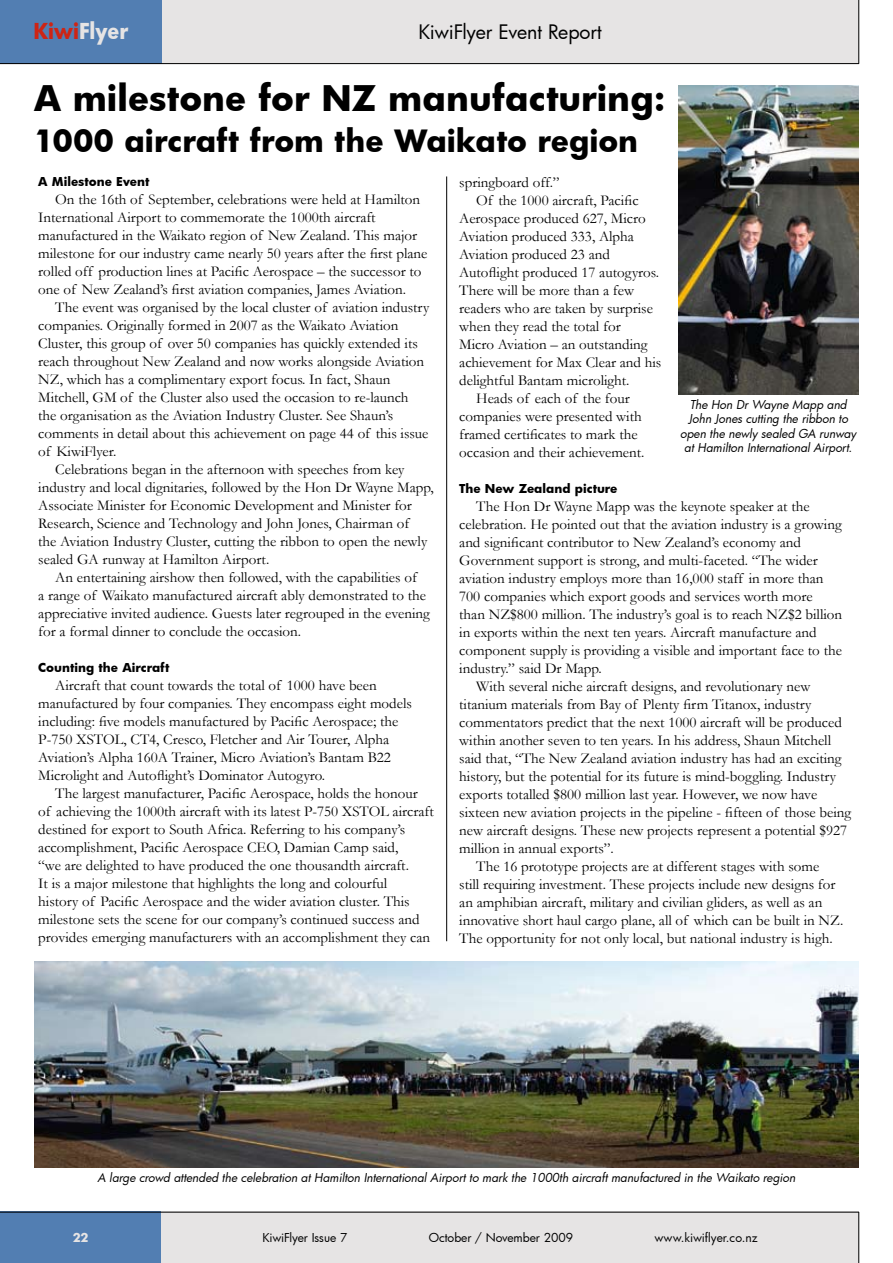
<style>
.page{position:relative;width:893px;height:1263px;background:#fff}
.page>*{position:absolute;margin:0;border:0;box-sizing:border-box;transform-origin:0 0}
.t1{font:700 34.5px "Futura";color:#000}
.t2{font:700 30px "Futura";color:#000}
.t3{font:700 21.45px "Futura";letter-spacing:-.005em;color:#e6e4e4;scale:.91 1}
.t4{font:19.5px "Futura";letter-spacing:-.015em;color:#000}
.t5{font:15px/18px "Garamond";color:#000}
.t6{font:italic 12px/14.4px "Futura";color:#000;text-align:center}
.t7{font:12px "Futura";letter-spacing:-.005em;color:#000}
.t8{font:700 12px "Futura";color:#000}
.t9{font:700 12px "Futura";color:#e6e4e4}
.s1{color:#ce2414}
</style>
<div class="page">
<div style="left:0;top:1212px;width:162px;height:51px;background:#527eb2"></div>
<div style="left:162px;top:1212px;width:697px;height:51px;background:#e6e4e4"></div>
<hr style="left:0;top:1212px;width:859px;height:1px;background:#000">
<hr style="left:858px;top:1212px;width:1px;height:51px;background:#000">
<div style="left:162px;top:0;width:697px;height:64px;background:#e6e4e4"></div>
<div style="left:0;top:0;width:162px;height:64px;background:#527eb2"></div>
<hr style="left:0;top:63px;width:859px;height:1px;background:#000">
<hr style="left:858px;top:0;width:1px;height:64px;background:#000">
<hr style="left:446px;top:176px;width:1px;height:765px;background:#000">
<img style="left:679px;top:85px;width:180px;height:310px">
<img style="left:34px;top:961px;width:825px;height:207px">
<h3 class="t3" style="left:33px;top:16px;width:106px"><span class="s1">Kiwi</span>Flyer</h3>
<h3 class="t4" style="left:419px;top:19px;width:185px">KiwiFlyer Event Report</h3>
<h1 class="t1" style="left:34px;top:74px;width:633px">A milestone for NZ manufacturing:</h1>
<h2 class="t2" style="left:34px;top:119px;width:606px">1000 aircraft from the Waikato region</h2>
<p class="t8" style="left:38px;top:173px;width:113px">A Milestone Event</p>
<p class="t5" style="left:38px;top:190px;width:391px;text-indent:17px">On the 16th of September, celebrations were held at Hamilton International Airport to commemorate the 1000th aircraft manufactured in the Waikato region of New Zealand. This major milestone for our industry came nearly 50 years after the first plane rolled off production lines at Pacific Aerospace – the successor to one of New Zealand’s first aviation companies, James Aviation.</p>
<p class="t5" style="left:55px;top:298px;width:376px">The event was organised by the local cluster of aviation industry</p>
<p class="t5" style="left:38px;top:316px;width:362px">companies. Originally formed in 2007 as the Waikato Aviation</p>
<p class="t5" style="left:38px;top:334px;width:381px">Cluster, this group of over 50 companies has quickly extended its</p>
<p class="t5" style="left:38px;top:352px;width:387px">reach throughout New Zealand and now works alongside Aviation</p>
<p class="t5" style="left:38px;top:370px;width:354px">NZ, which has a complimentary export focus. In fact, Shaun</p>
<p class="t5" style="left:38px;top:388px;width:372px">Mitchell, GM of the Cluster also used the occasion to re-launch</p>
<p class="t5" style="left:38px;top:406px;width:356px">the organisation as the Aviation Industry Cluster. See Shaun’s</p>
<p class="t5" style="left:38px;top:424px;width:392px">comments in detail about this achievement on page 44 of this issue</p>
<p class="t5" style="left:38px;top:442px;width:80px">of KiwiFlyer.</p>
<p class="t5" style="left:55px;top:460px;width:351px">Celebrations began in the afternoon with speeches from key</p>
<p class="t5" style="left:38px;top:478px;width:397px">industry and local dignitaries, followed by the Hon Dr Wayne Mapp,</p>
<p class="t5" style="left:38px;top:496px;width:375px">Associate Minister for Economic Development and Minister for</p>
<p class="t5" style="left:38px;top:514px;width:373px">Research, Science and Technology and John Jones, Chairman of</p>
<p class="t5" style="left:38px;top:532px;width:391px">the Aviation Industry Cluster, cutting the ribbon to open the newly</p>
<p class="t5" style="left:38px;top:550px;width:233px">sealed GA runway at Hamilton Airport.</p>
<p class="t5" style="left:55px;top:568px;width:363px">An entertaining airshow then followed, with the capabilities of</p>
<p class="t5" style="left:38px;top:586px;width:389px">a range of Waikato manufactured aircraft ably demonstrated to the</p>
<p class="t5" style="left:38px;top:604px;width:393px">appreciative invited audience. Guests later regrouped in the evening</p>
<p class="t5" style="left:38px;top:622px;width:264px">for a formal dinner to conclude the occasion.</p>
<p class="t8" style="left:38px;top:659px;width:133px">Counting the Aircraft</p>
<p class="t5" style="left:38px;top:676px;width:375px;text-indent:17px">Aircraft that count towards the total of 1000 have been manufactured by four companies. They encompass eight models including: five models manufactured by Pacific Aerospace; the P-750 XSTOL, CT4, Cresco, Fletcher and Air Tourer, Alpha Aviation’s Alpha 160A Trainer, Micro Aviation’s Bantam B22<br>Microlight and Autoflight’s Dominator Autogyro.</p>
<p class="t5" style="left:38px;top:784px;width:397px;text-indent:17px">The largest manufacturer, Pacific Aerospace, holds the honour of achieving the 1000th aircraft with its latest P-750 XSTOL aircraft destined for export to South Africa. Referring to his company’s accomplishment, Pacific Aerospace CEO, Damian Camp said,<br>“we are delighted to have produced the one thousandth aircraft.<br>It is a major milestone that highlights the long and colourful<br>history of Pacific Aerospace and the wider aviation cluster. This milestone sets the scene for our company’s continued success and provides emerging manufacturers with an accomplishment they can</p>
<p class="t5" style="left:459px;top:173px;width:102px">springboard off.”</p>
<p class="t5" style="left:476px;top:191px;width:164px">Of the 1000 aircraft, Pacific</p>
<p class="t5" style="left:459px;top:209px;width:188px">Aerospace produced 627, Micro</p>
<p class="t5" style="left:459px;top:227px;width:176px">Aviation produced 333, Alpha</p>
<p class="t5" style="left:459px;top:245px;width:152px">Aviation produced 23 and</p>
<p class="t5" style="left:459px;top:263px;width:201px">Autoflight produced 17 autogyros.</p>
<p class="t5" style="left:459px;top:281px;width:176px">There will be more than a few</p>
<p class="t5" style="left:459px;top:299px;width:195px">readers who are taken by surprise</p>
<p class="t5" style="left:459px;top:317px;width:163px">when they read the total for</p>
<p class="t5" style="left:459px;top:335px;width:190px">Micro Aviation – an outstanding</p>
<p class="t5" style="left:459px;top:353px;width:204px">achievement for Max Clear and his</p>
<p class="t5" style="left:459px;top:371px;width:172px">delightful Bantam microlight.</p>
<p class="t5" style="left:476px;top:389px;width:155px">Heads of each of the four</p>
<p class="t5" style="left:459px;top:407px;width:184px">companies were presented with</p>
<p class="t5" style="left:459px;top:425px;width:180px">framed certificates to mark the</p>
<p class="t5" style="left:459px;top:443px;width:187px">occasion and their achievement.</p>
<p class="t8" style="left:459px;top:480px;width:160px">The New Zealand picture</p>
<p class="t5" style="left:476px;top:497px;width:335px">The Hon Dr Wayne Mapp was the keynote speaker at the</p>
<p class="t5" style="left:459px;top:515px;width:384px">celebration. He pointed out that the aviation industry is a growing</p>
<p class="t5" style="left:459px;top:533px;width:343px">and significant contributor to New Zealand’s economy and</p>
<p class="t5" style="left:459px;top:551px;width:360px">Government support is strong, and multi-faceted. “The wider</p>
<p class="t5" style="left:459px;top:569px;width:366px">aviation industry employs more than 16,000 staff in more than</p>
<p class="t5" style="left:459px;top:587px;width:355px">700 companies which export goods and services worth more</p>
<p class="t5" style="left:459px;top:605px;width:384px">than NZ$800 million. The industry’s goal is to reach NZ$2 billion</p>
<p class="t5" style="left:459px;top:623px;width:359px">in exports within the next ten years. Aircraft manufacture and</p>
<p class="t5" style="left:459px;top:641px;width:384px">component supply is providing a visible and important face to the</p>
<p class="t5" style="left:459px;top:659px;width:144px">industry.” said Dr Mapp.</p>
<p class="t5" style="left:476px;top:677px;width:336px">With several niche aircraft designs, and revolutionary new</p>
<p class="t5" style="left:459px;top:695px;width:354px">titanium materials from Bay of Plenty firm Titanox, industry</p>
<p class="t5" style="left:459px;top:713px;width:384px">commentators predict that the next 1000 aircraft will be produced</p>
<p class="t5" style="left:459px;top:731px;width:373px">within another seven to ten years. In his address, Shaun Mitchell</p>
<p class="t5" style="left:459px;top:749px;width:384px">said that, “The New Zealand aviation industry has had an exciting</p>
<p class="t5" style="left:459px;top:767px;width:378px">history, but the potential for its future is mind-boggling. Industry</p>
<p class="t5" style="left:459px;top:785px;width:360px">exports totalled $800 million last year. However, we now have</p>
<p class="t5" style="left:459px;top:803px;width:393px">sixteen new aviation projects in the pipeline - fifteen of those being</p>
<p class="t5" style="left:459px;top:821px;width:389px">new aircraft designs. These new projects represent a potential $927</p>
<p class="t5" style="left:459px;top:839px;width:156px">million in annual exports”.</p>
<p class="t5" style="left:476px;top:857px;width:345px">The 16 prototype projects are at different stages with some</p>
<p class="t5" style="left:459px;top:875px;width:378px">still requiring investment. These projects include new designs for</p>
<p class="t5" style="left:459px;top:893px;width:365px">an amphibian aircraft, military and civilian gliders, as well as an</p>
<p class="t5" style="left:459px;top:911px;width:386px">innovative short haul cargo plane, all of which can be built in NZ.</p>
<p class="t5" style="left:459px;top:929px;width:375px">The opportunity for not only local, but national industry is high.</p>
<p class="t6" style="left:680px;top:397px;width:178px">The Hon Dr Wayne Mapp and<br>John Jones cutting the ribbon to open the newly sealed GA runway at Hamilton International Airport.</p>
<p class="t6" style="left:97px;top:1170px;width:699px">A large crowd attended the celebration at Hamilton International Airport to mark the 1000th aircraft manufactured in the Waikato region</p>
<p class="t9" style="left:73px;top:1229px;width:18px">22</p>
<p class="t7" style="left:263px;top:1229px;width:86px">KiwiFlyer Issue 7</p>
<p class="t7" style="left:429px;top:1229px;width:146px">October / November 2009</p>
<p class="t7" style="left:654px;top:1229px;width:105px">www.kiwiflyer.co.nz</p>
</div>
